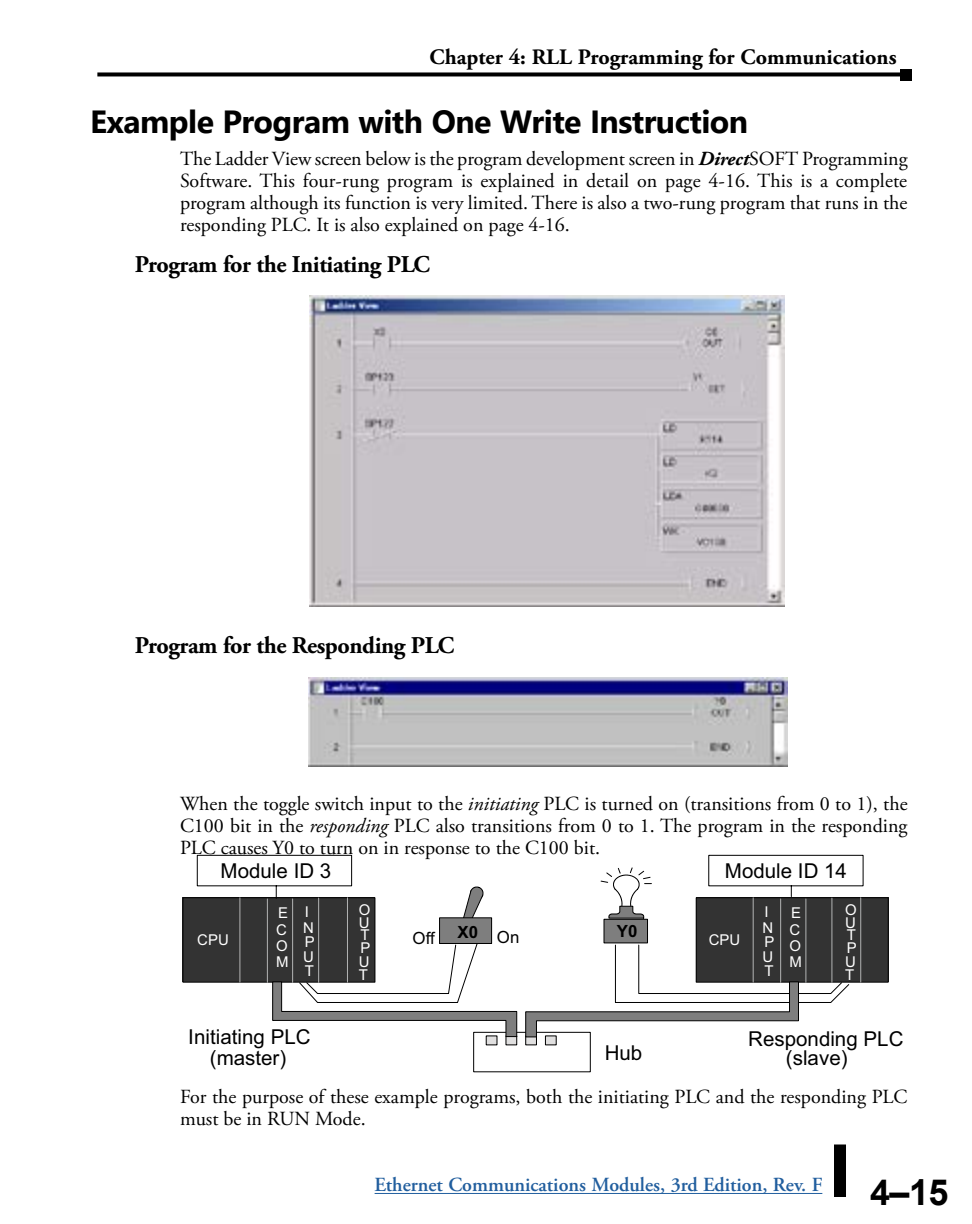
<style>
.page{position:relative;width:972px;height:1224px;background:#fff}
.page>*{position:absolute;margin:0;border:0;box-sizing:border-box;transform-origin:0 0}
.t1{font:700 36px "Arial";color:#000}
.t2{font:700 32px "Segoe UI";letter-spacing:-.02em;color:#000}
.t3{font:700 24px "Adobe Garamond Pro";letter-spacing:-.02em;color:#000}
.t4{font:700 22px "Adobe Garamond Pro";color:#000}
.t5{font:20.6px/21.6px "Arial";color:#000;text-align:center}
.t6{font:20px/22px "Adobe Garamond Pro";color:#000;text-align:justify}
.t7{font:600 20px "Adobe Garamond Pro";color:#215e9e}
.t8{font:700 16.8px "Arial";color:#000}
.t9{font:16.8px "Arial";color:#000}
.t10{font:15px/16.2px "Arial";color:#fff;text-align:justify}
.s1{font-weight:700;font-style:italic}
.s2{font-style:italic}
.s3{font-weight:400}
</style>
<div class="page">
<hr style="left:375px;top:1193px;width:447px;height:1px;background:#215e9e">
<div style="left:834px;top:1144px;width:12px;height:53px;background:#000"></div>
<svg style="left:97px;top:72px;width:803px;height:4px;background:#1e1e1e"></svg>
<div style="left:900px;top:69px;width:12px;height:11px;background:#000"></div>
<img style="left:310px;top:296px;width:474px;height:311px">
<img style="left:309px;top:677px;width:478px;height:90px">
<div style="left:696px;top:898px;width:192px;height:84px;background:#333"></div>
<div style="left:696px;top:897px;width:193px;height:86px;border:1px solid #000"></div>
<hr style="left:753px;top:898px;width:1px;height:84px;background:#b3b4b4">
<hr style="left:780px;top:899px;width:1px;height:83px;background:#b3b4b4">
<hr style="left:805px;top:899px;width:1px;height:83px;background:#b3b4b4">
<hr style="left:860px;top:898px;width:1px;height:84px;background:#b3b4b4">
<hr style="left:831px;top:898px;width:1px;height:84px;background:#b3b4b4">
<div style="left:183px;top:898px;width:192px;height:84px;background:#333"></div>
<div style="left:182px;top:897px;width:193px;height:86px;border:1px solid #000"></div>
<hr style="left:239px;top:898px;width:1px;height:84px;background:#b3b4b4">
<hr style="left:267px;top:899px;width:1px;height:83px;background:#b3b4b4">
<hr style="left:292px;top:899px;width:1px;height:83px;background:#b3b4b4">
<hr style="left:347px;top:898px;width:1px;height:84px;background:#b3b4b4">
<hr style="left:318px;top:898px;width:1px;height:84px;background:#b3b4b4">
<div style="left:473px;top:1032px;width:118px;height:40px;border:1px solid #000"></div>
<svg style="left:272px;top:942px;width:578px;height:104px"></svg>
<svg style="left:463px;top:886px;width:21px;height:31px"></svg>
<div style="left:440px;top:918px;width:52px;height:25px;background:#7e7e7e"></div>
<div style="left:439px;top:917px;width:53px;height:27px;border:1px solid #000"></div>
<div style="left:604px;top:919px;width:44px;height:24px;background:#7e7e7e"></div>
<div style="left:604px;top:919px;width:44px;height:24px;border:1px solid #000"></div>
<svg style="left:196px;top:855px;width:157px;height:44px"></svg>
<svg style="left:708px;top:855px;width:156px;height:43px"></svg>
<svg style="left:600px;top:867px;width:52px;height:52px"></svg>
<p class="t4" style="left:430px;top:45px;width:469px">Chapter 4: RLL Programming for Communications</p>
<h2 class="t2" style="left:90px;top:92px;width:660px">Example Program with One Write Instruction</h2>
<p class="t6" style="left:180px;top:149px;width:729px">The Ladder View screen below is the program development screen in <span class="s1">Direct</span>SOFT Programming Software. This four-rung program is explained in detail on page 4-16. This is a complete program although its function is very limited. There is also a two-rung program that runs in the responding PLC. It is also explained on page 4-16.</p>
<p class="t3" style="left:135px;top:250px;width:297px">Program for the Initiating PLC</p>
<p class="t3" style="left:135px;top:632px;width:321px">Program for the Responding PLC</p>
<p class="t6" style="left:180px;top:794px;width:729px">When the toggle switch input to the <span class="s2">initiating</span> PLC is turned on (transitions from 0 to 1), the C100 bit in the <span class="s2">responding</span> PLC also transitions from 0 to 1. The program in the responding PLC causes Y0 to turn on in response to the C100 bit.</p>
<p class="t5" style="left:221px;top:860px;width:112px">Module ID 3</p>
<p class="t5" style="left:725px;top:860px;width:124px">Module ID 14</p>
<p class="t10" style="left:359px;top:902px;width:13px">O</p>
<p class="t10" style="left:763px;top:903px;width:12px">I<br>N</p>
<p class="t10" style="left:763px;top:935px;width:13px;line-height:14.2px">P U T</p>
<p class="t10" style="left:303px;top:903px;width:12px">I<br>N</p>
<p class="t10" style="left:303px;top:935px;width:13px;line-height:14.2px">P U T</p>
<p class="t10" style="left:276px;top:905px;width:14px">E C O M</p>
<p class="t10" style="left:359px;top:916px;width:13px;line-height:12.6px">U T P</p>
<p class="t10" style="left:359px;top:955px;width:12px;line-height:12.6px">U<br>T</p>
<p class="t9" style="left:413px;top:926px;width:24px">Off</p>
<p class="t8" style="left:458px;top:920px;width:63px">X0 <span class="s3">On</span></p>
<p class="t8" style="left:617px;top:919px;width:22px">Y0</p>
<p class="t10" style="left:197px;top:931px;width:33px">CPU</p>
<p class="t10" style="left:709px;top:931px;width:33px">CPU</p>
<p class="t10" style="left:790px;top:905px;width:14px">E C O M</p>
<p class="t10" style="left:845px;top:902px;width:13px">O</p>
<p class="t10" style="left:845px;top:916px;width:13px;line-height:12.6px">U T P</p>
<p class="t10" style="left:845px;top:955px;width:12px;line-height:12.6px">U<br>T</p>
<p class="t5" style="left:188px;top:1026px;width:124px">Initiating PLC (master)</p>
<p class="t5" style="left:786px;top:1028px;width:119px;line-height:19.8px;text-align:left;text-indent:-38px">Responding PLC (slave)</p>
<p class="t5" style="left:605px;top:1042px;width:39px">Hub</p>
<p class="t6" style="left:180px;top:1087px;width:729px">For the purpose of these example programs, both the initiating PLC and the responding PLC must be in RUN Mode.</p>
<p class="t7" style="left:375px;top:1174px;width:449px">Ethernet Communications Modules, 3rd Edition, Rev. F</p>
<h1 class="t1" style="left:870px;top:1167px;width:80px">4–15</h1>
</div>
